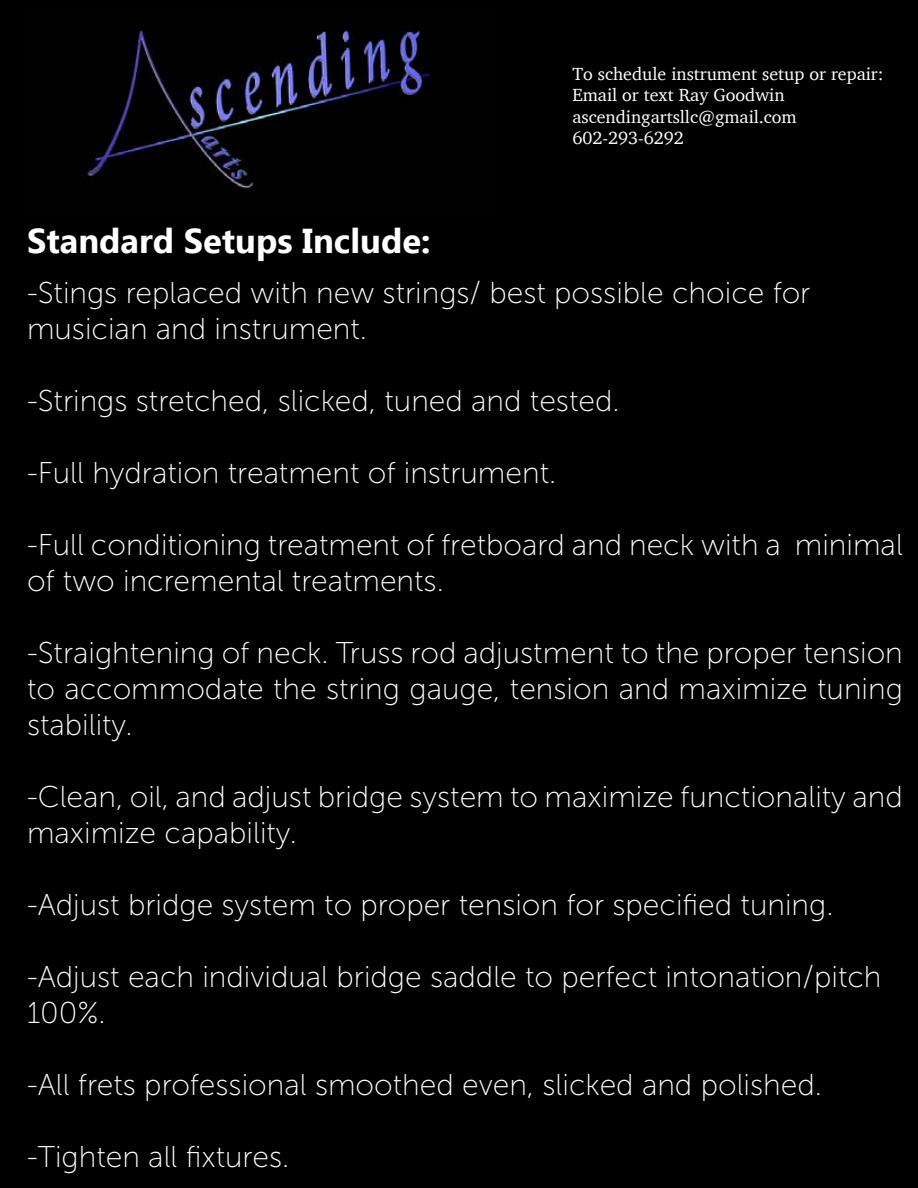
<style>
.page{position:relative;width:918px;height:1188px;background:#000}
.page>*{position:absolute;margin:0;border:0;box-sizing:border-box;transform-origin:0 0}
.t1{font:700 34.5px "Ebrima";color:#fff}
.t2{font:30px/36px "Museo Sans 100";color:#fff}
.t3{font:18px/21.6px "Charter";color:#fff}
</style>
<div class="page">
<img style="left:79px;top:23px;width:352px;height:166px">
<p class="t3" style="left:572px;top:62px;width:313px">To schedule instrument setup or repair:<br>Email or text Ray Goodwin ascendingartsllc@gmail.com<br>602-293-6292</p>
<p class="t1" style="left:27px;top:213px;width:405px">Standard Setups Include:</p>
<p class="t2" style="left:27px;top:275px;width:785px">-Stings replaced with new strings/ best possible choice for musician and instrument.</p>
<p class="t2" style="left:27px;top:383px;width:594px">-Strings stretched, slicked, tuned and tested.</p>
<p class="t2" style="left:27px;top:455px;width:531px">-Full hydration treatment of instrument.</p>
<p class="t2" style="left:27px;top:527px;width:877px">-Full conditioning treatment of fretboard and neck with a minimal of two incremental treatments.</p>
<p class="t2" style="left:27px;top:635px;width:877px;text-align:justify">-Straightening of neck. Truss rod adjustment to the proper tension to accommodate the string gauge, tension and maximize tuning stability.</p>
<p class="t2" style="left:27px;top:779px;width:877px">-Clean, oil, and adjust bridge system to maximize functionality and maximize capability.</p>
<p class="t2" style="left:27px;top:887px;width:808px">-Adjust bridge system to proper tension for specified tuning.</p>
<p class="t2" style="left:27px;top:959px;width:856px">-Adjust each individual bridge saddle to perfect intonation/pitch<br>100%.</p>
<p class="t2" style="left:27px;top:1067px;width:796px">-All frets professional smoothed even, slicked and polished.</p>
<p class="t2" style="left:27px;top:1139px;width:264px">-Tighten all fixtures.</p>
</div>
